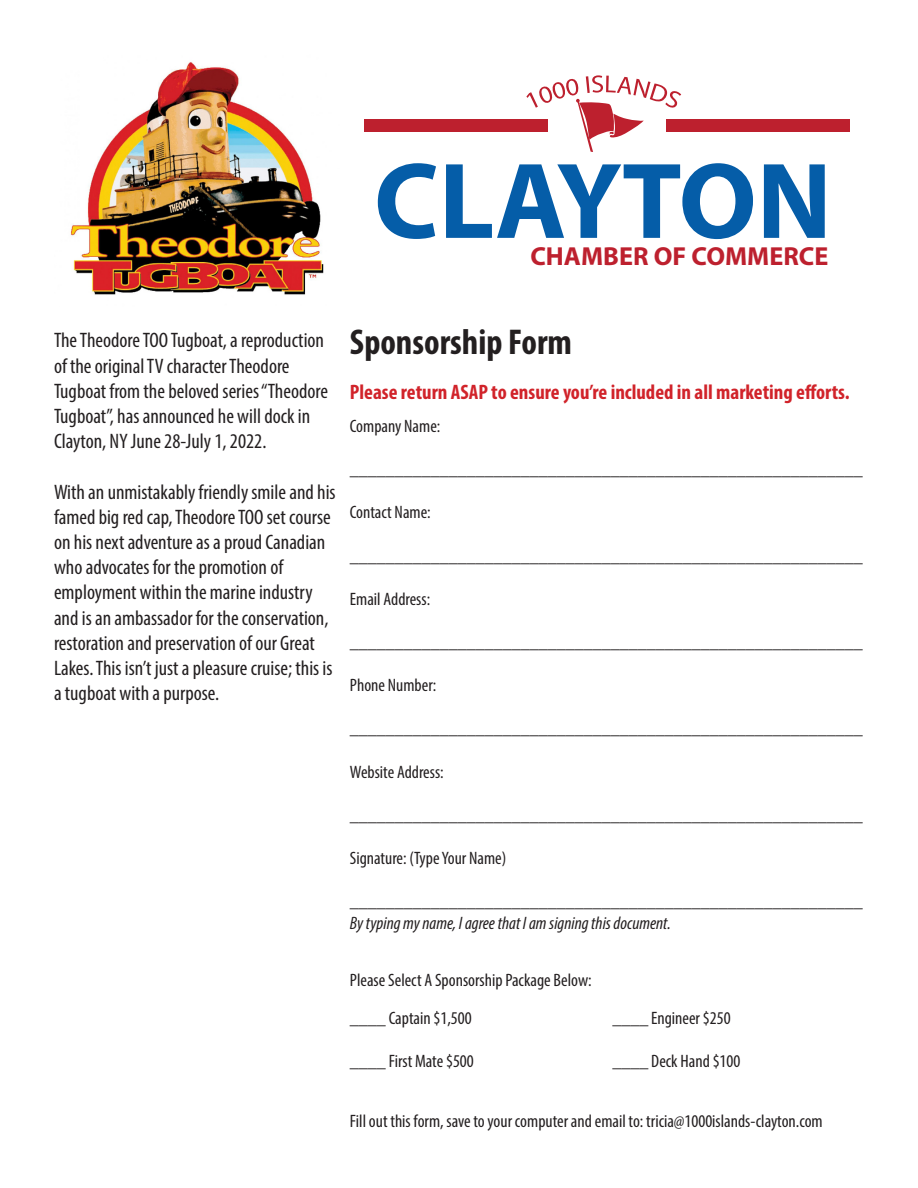
<style>
.page{position:relative;width:918px;height:1188px;background:#fff}
.page>*{position:absolute;margin:0;border:0;box-sizing:border-box;transform-origin:0 0}
.t1{font:700 108.9px "Myriad Pro";color:#055da8}
.t2{font:700 condensed 36px "Myriad Pro";color:#231f20}
.t3{font:700 26.1px "Myriad Pro";color:#bd202e}
.t4{font:condensed 21px/25.2px "Myriad Pro";color:#231f20}
.t5{font:700 condensed 21px "Myriad Pro";color:#d1232a}
.t6{font:condensed 18px "Myriad Pro";color:#231f20}
.t7{font:italic condensed 18px "Myriad Pro";color:#231f20}
</style>
<div class="page">
<img style="left:71px;top:62px;width:253px;height:233px">
<div style="left:364px;top:120px;width:184px;height:12px;background:#bd202e"></div>
<div style="left:666px;top:120px;width:184px;height:12px;background:#bd202e"></div>
<svg style="left:526px;top:75px;width:155px;height:77px"></svg>
<p class="t1" style="left:374px;top:130px;width:459px">CLAYTON</p>
<p class="t3" style="left:530px;top:239px;width:299px">CHAMBER OF COMMERCE</p>
<p class="t4" style="left:54px;top:328px;width:276px">The Theodore TOO Tugboat, a reproduction of the original TV character Theodore Tugboat from the beloved series “Theodore Tugboat”, has announced he will dock in Clayton, NY June 28-July 1, 2022.</p>
<p class="t4" style="left:54px;top:479px;width:283px">With an unmistakably friendly smile and his famed big red cap, Theodore TOO set course on his next adventure as a proud Canadian who advocates for the promotion of employment within the marine industry</p>
<p class="t4" style="left:54px;top:605px;width:280px">and is an ambassador for the conservation, restoration and preservation of our Great Lakes. This isn’t just a pleasure cruise; this is a tugboat with a purpose.</p>
<p class="t2" style="left:350px;top:320px;width:224px">Sponsorship Form</p>
<p class="t5" style="left:350px;top:379px;width:501px">Please return ASAP to ensure you’re included in all marketing efforts.</p>
<p class="t6" style="left:350px;top:415px;width:92px">Company Name:</p>
<p class="t6" style="left:350px;top:458px;width:515px">_________________________________________________________</p>
<p class="t6" style="left:350px;top:502px;width:82px">Contact Name:</p>
<p class="t6" style="left:350px;top:545px;width:515px">_________________________________________________________</p>
<p class="t6" style="left:350px;top:588px;width:82px">Email Address:</p>
<p class="t6" style="left:350px;top:631px;width:515px">_________________________________________________________</p>
<p class="t6" style="left:350px;top:674px;width:88px">Phone Number:</p>
<p class="t6" style="left:350px;top:718px;width:515px">_________________________________________________________</p>
<p class="t6" style="left:350px;top:761px;width:95px">Website Address:</p>
<p class="t6" style="left:350px;top:804px;width:515px">_________________________________________________________</p>
<p class="t6" style="left:350px;top:847px;width:158px">Signature: (Type Your Name)</p>
<p class="t6" style="left:350px;top:890px;width:515px">_________________________________________________________</p>
<p class="t7" style="left:350px;top:912px;width:322px">By typing my name, I agree that I am signing this document.</p>
<p class="t6" style="left:350px;top:969px;width:243px">Please Select A Sponsorship Package Below:</p>
<p class="t6" style="left:350px;top:1007px;width:123px">____ Captain $1,500</p>
<p class="t6" style="left:350px;top:1050px;width:125px">____ First Mate $500</p>
<p class="t6" style="left:612px;top:1007px;width:120px">____ Engineer $250</p>
<p class="t6" style="left:612px;top:1050px;width:130px">____ Deck Hand $100</p>
<p class="t6" style="left:350px;top:1110px;width:474px">Fill out this form, save to your computer and email to: tricia@1000islands-clayton.com</p>
</div>
